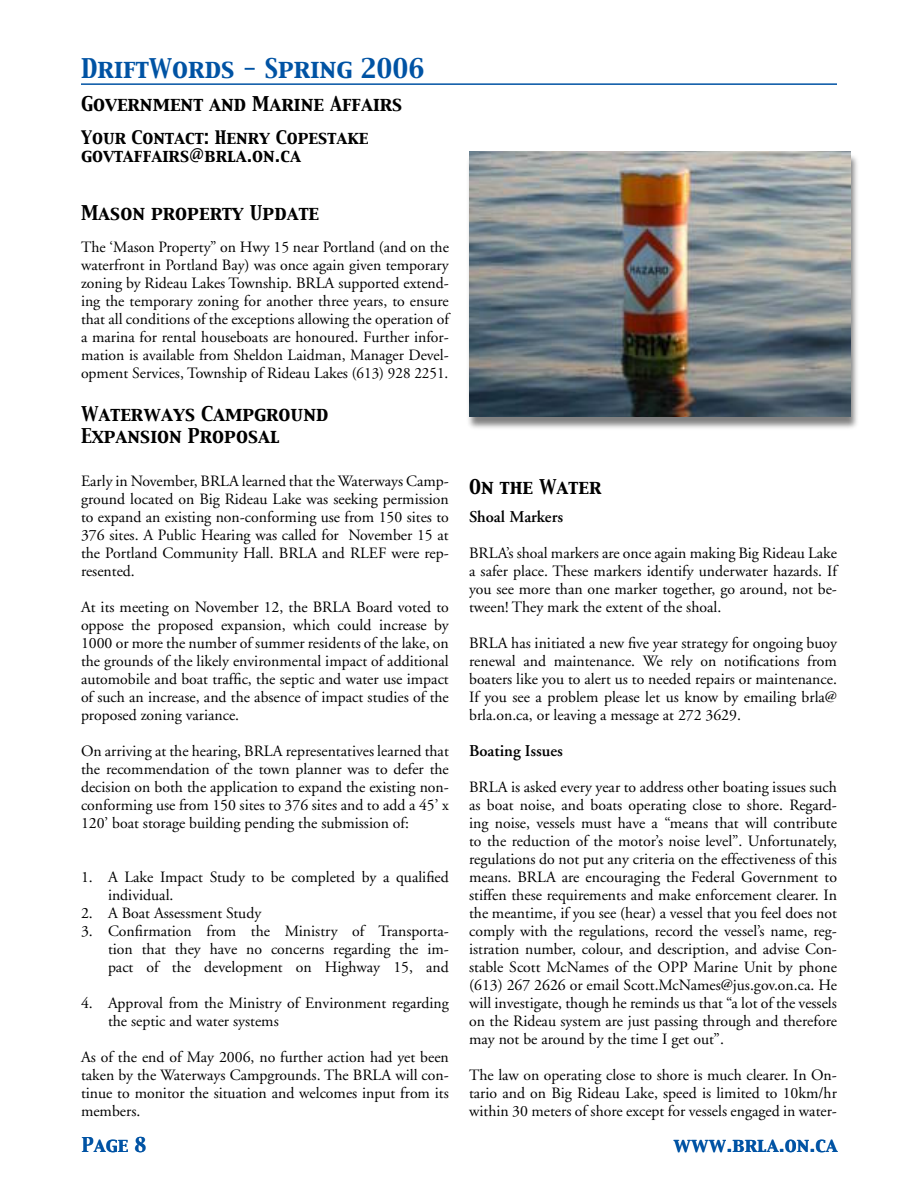
<style>
.page{position:relative;width:918px;height:1188px;background:#fff}
.page>*{position:absolute;margin:0;border:0;box-sizing:border-box;transform-origin:0 0}
.t1{font:24px "Capitals";color:#0053a4}
.t2{font:18px/21.6px "Capitals";color:#000}
.t3{font:18px "Capitals";color:#0053a4}
.t4{font:16.5px/18px "Capitals";color:#000}
.t5{font:600 16.5px "Adobe Garamond";color:#000}
.t6{font:15.75px/18px "Adobe Garamond";color:#000;text-align:justify}
</style>
<div class="page">
<hr style="left:81px;top:83px;width:756px;height:2px;background:#0053a4">
<div style="left:465px;top:152px;width:395px;height:280px;background:#000;opacity:.5"></div>
<img style="left:469px;top:152px;width:381px;height:265px">
<h1 class="t1" style="left:81px;top:52px;width:345px">DriftWords - Spring 2006</h1>
<p class="t2" style="left:81px;top:94px;width:323px">Government and Marine Affairs</p>
<p class="t4" style="left:81px;top:129px;width:289px">Your Contact: Henry Copestake govtaffairs@brla.on.ca</p>
<p class="t2" style="left:81px;top:203px;width:240px">Mason property Update</p>
<p class="t6" style="left:81px;top:238px;width:369px">The ‘Mason Property” on Hwy 15 near Portland (and on the waterfront in Portland Bay) was once again given temporary zoning by Rideau Lakes Township. BRLA supported extend&shy;ing the temporary zoning for another three years, to ensure that all conditions of the exceptions allowing the operation of a marina for rental houseboats are honoured. Further infor&shy;mation is available from Sheldon Laidman, Manager Devel&shy;opment Services, Township of Rideau Lakes (613) 928 2251.</p>
<p class="t2" style="left:81px;top:404px;width:249px">Waterways Campground<br>Expansion Proposal</p>
<p class="t6" style="left:81px;top:472px;width:369px">Early in November, BRLA learned that the Waterways Camp&shy;ground located on Big Rideau Lake was seeking permission to expand an existing non-conforming use from 150 sites to 376 sites. A Public Hearing was called for November 15 at the Portland Community Hall. BRLA and RLEF were rep&shy;resented.</p>
<p class="t6" style="left:81px;top:598px;width:369px">At its meeting on November 12, the BRLA Board voted to oppose the proposed expansion, which could increase by 1000 or more the number of summer residents of the lake, on the grounds of the likely environmental impact of additional automobile and boat traffic, the septic and water use impact of such an increase, and the absence of impact studies of the proposed zoning variance.</p>
<p class="t6" style="left:81px;top:742px;width:369px">On arriving at the hearing, BRLA representatives learned that the recommendation of the town planner was to defer the decision on both the application to expand the existing non&shy;conforming use from 150 sites to 376 sites and to add a 45’ x 120’ boat storage building pending the submission of:</p>
<p class="t6" style="left:108px;top:868px;width:342px;text-align:left">A Lake Impact Study to be completed by a qualified individual.<br>A Boat Assessment Study<br>Confirmation from the Ministry of Transporta&shy;tion that they have no concerns regarding the im&shy;pact of the development on Highway 15, and</p>
<p class="t6" style="left:108px;top:994px;width:342px">Approval from the Ministry of Environment regarding the septic and water systems</p>
<p class="t6" style="left:81px;top:1048px;width:369px">As of the end of May 2006, no further action had yet been taken by the Waterways Campgrounds. The BRLA will con&shy;tinue to monitor the situation and welcomes input from its members.</p>
<p class="t6" style="left:81px;top:868px;width:13px">1.</p>
<p class="t6" style="left:81px;top:904px;width:13px">2.<br>3.</p>
<p class="t6" style="left:81px;top:994px;width:13px">4.</p>
<p class="t2" style="left:469px;top:477px;width:134px">On the Water</p>
<p class="t5" style="left:469px;top:508px;width:96px">Shoal Markers</p>
<p class="t6" style="left:469px;top:544px;width:369px">BRLA’s shoal markers are once again making Big Rideau Lake a safer place. These markers identify underwater hazards. If you see more than one marker together, go around, not be&shy;tween! They mark the extent of the shoal.</p>
<p class="t6" style="left:469px;top:634px;width:369px">BRLA has initiated a new five year strategy for ongoing buoy renewal and maintenance. We rely on notifications from boaters like you to alert us to needed repairs or maintenance.<br>If you see a problem please let us know by emailing brla@ brla.on.ca, or leaving a message at 272 3629.</p>
<p class="t5" style="left:469px;top:742px;width:95px">Boating Issues</p>
<p class="t6" style="left:469px;top:778px;width:369px">BRLA is asked every year to address other boating issues such as boat noise, and boats operating close to shore. Regard&shy;ing noise, vessels must have a “means that will contribute to the reduction of the motor’s noise level”. Unfortunately, regulations do not put any criteria on the effectiveness of this means. BRLA are encouraging the Federal Government to stiffen these requirements and make enforcement clearer. In the meantime, if you see (hear) a vessel that you feel does not comply with the regulations, record the vessel’s name, reg&shy;istration number, colour, and description, and advise Con&shy;stable Scott McNames of the OPP Marine Unit by phone (613) 267 2626 or email Scott.McNames@jus.gov.on.ca. He will investigate, though he reminds us that “a lot of the vessels on the Rideau system are just passing through and therefore may not be around by the time I get out”.</p>
<p class="t6" style="left:469px;top:1066px;width:369px">The law on operating close to shore is much clearer. In On&shy;tario and on Big Rideau Lake, speed is limited to 10km/hr within 30 meters of shore except for vessels engaged in water-</p>
<p class="t3" style="left:82px;top:1133px;width:48px">Page</p>
<p class="t3" style="left:674px;top:1133px;width:166px">www.brla.on.ca</p>
</div>
